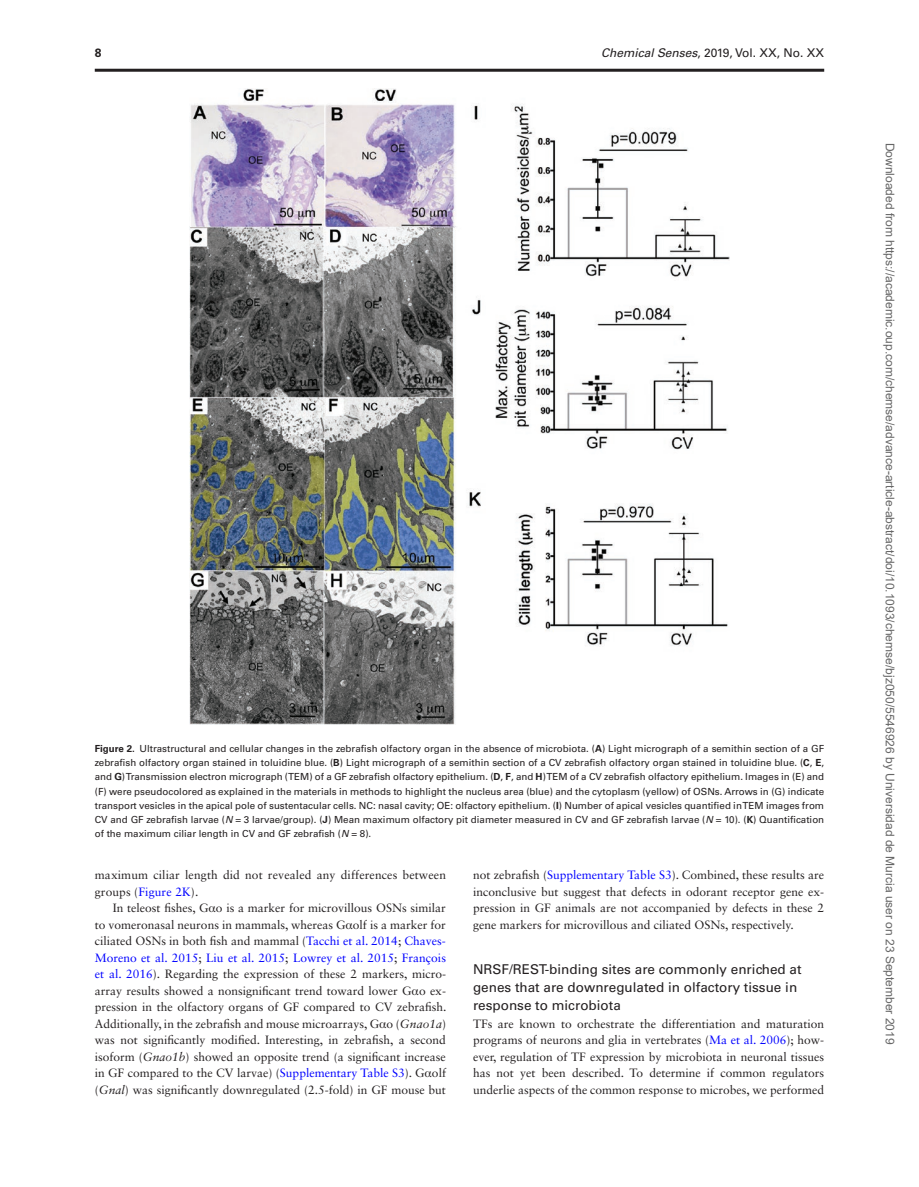
<style>
.page{position:relative;width:919px;height:1187px;background:#fff}
.page>*{position:absolute;margin:0;border:0;box-sizing:border-box;transform-origin:0 0}
.t1{font:13.5px/18px "Univers LT Std";color:#231f20}
.t2{font:12px/16.5px "Sabon LT Std";color:#231f20;text-align:justify}
.t3{font:12px "Arial";color:#666}
.t4{font:12px "Univers LT Std";color:#231f20}
.t5{font:700 12px "Univers LT Std";color:#231f20}
.t6{font:9.75px/14.2px "Univers LT Std";color:#231f20;text-align:justify}
.s1{font-style:italic}
.s2{font-weight:700}
.s3{color:#00f}
.s4{font-family:"Gandhari Unicode"}
</style>
<div class="page">
<img style="left:189px;top:88px;width:540px;height:636px">
<hr style="left:95px;top:69px;width:729px;height:3px;background:#231f20">
<p class="t5" style="left:95px;top:45px;width:8px">8</p>
<p class="t4" style="left:601px;top:45px;width:225px"><span class="s1">Chemical Senses</span>, 2019, Vol. XX, No. XX</p>
<p class="t6" style="left:95px;top:741px;width:731px"><span class="s2">Figure 2.</span> Ultrastructural and cellular changes in the zebrafish olfactory organ in the absence of microbiota. (<span class="s2">A</span>) Light micrograph of a semithin section of a GF zebrafish olfactory organ stained in toluidine blue. (<span class="s2">B</span>) Light micrograph of a semithin section of a CV zebrafish olfactory organ stained in toluidine blue. (<span class="s2">C</span>, <span class="s2">E</span>, and <span class="s2">G</span>) Transmission electron micrograph (TEM) of a GF zebrafish olfactory epithelium. (<span class="s2">D</span>, <span class="s2">F</span>, and <span class="s2">H</span>) TEM of a CV zebrafish olfactory epithelium. Images in (E) and (F) were pseudocolored as explained in the materials in methods to highlight the nucleus area (blue) and the cytoplasm (yellow) of OSNs. Arrows in (G) indicate transport vesicles in the apical pole of sustentacular cells. NC: nasal cavity; OE: olfactory epithelium. (<span class="s2">I</span>) Number of apical vesicles quantified in TEM images from CV and GF zebrafish larvae (<span class="s1">N</span> = 3 larvae/group). (<span class="s2">J</span>) Mean maximum olfactory pit diameter measured in CV and GF zebrafish larvae (<span class="s1">N</span> = 10). (<span class="s2">K</span>) Quantification of the maximum ciliar length in CV and GF zebrafish (<span class="s1">N</span> = 8).</p>
<p class="t2" style="left:95px;top:866px;width:353px">maximum ciliar length did not revealed any differences between groups (<span class="s3">Figure 2K</span>).</p>
<p class="t2" style="left:95px;top:899px;width:353px;text-indent:18px">In teleost fishes, G<span class="s4">α</span>o is a marker for microvillous OSNs similar to vomeronasal neurons in mammals, whereas G<span class="s4">α</span>olf is a marker for ciliated OSNs in both fish and mammal (<span class="s3">Tacchi et al. 2014</span>; <span class="s3">Chaves-Moreno et al. 2015</span>; <span class="s3">Liu et al. 2015</span>; <span class="s3">Lowrey et al. 2015</span>; <span class="s3">François et al. 2016</span>). Regarding the expression of these 2 markers, micro&shy;array results showed a nonsignificant trend toward lower G<span class="s4">α</span>o ex&shy;pression in the olfactory organs of GF compared to CV zebrafish.<br>Additionally, in the zebrafish and mouse microarrays, G<span class="s4">α</span>o (<span class="s1">Gnao1a</span>) was not significantly modified. Interesting, in zebrafish, a second isoform (<span class="s1">Gnao1b</span>) showed an opposite trend (a significant increase in GF compared to the CV larvae) (<span class="s3">Supplementary Table S3</span>). G<span class="s4">α</span>olf (<span class="s1">Gnal</span>) was significantly downregulated (2.5-fold) in GF mouse but</p>
<p class="t2" style="left:473px;top:866px;width:352px">not zebrafish (<span class="s3">Supplementary Table S3</span>). Combined, these results are inconclusive but suggest that defects in odorant receptor gene ex&shy;pression in GF animals are not accompanied by defects in these 2 gene markers for microvillous and ciliated OSNs, respectively.</p>
<p class="t1" style="left:473px;top:959px;width:330px">NRSF/REST-binding sites are commonly enriched at genes that are downregulated in olfactory tissue in response to microbiota</p>
<p class="t2" style="left:473px;top:1015px;width:353px">TFs are known to orchestrate the differentiation and maturation programs of neurons and glia in vertebrates (<span class="s3">Ma et al. 2006</span>); how&shy;ever, regulation of TF expression by microbiota in neuronal tissues has not yet been described. To determine if common regulators underlie aspects of the common response to microbes, we performed</p>
<p class="t3" style="left:894px;top:142px;width:903px;rotate:90deg">Downloaded from https://academic.oup.com/chemse/advance-article-abstract/doi/10.1093/chemse/bjz050/5546926 by Universidad de Murcia user on 23 September 2019</p>
</div>
